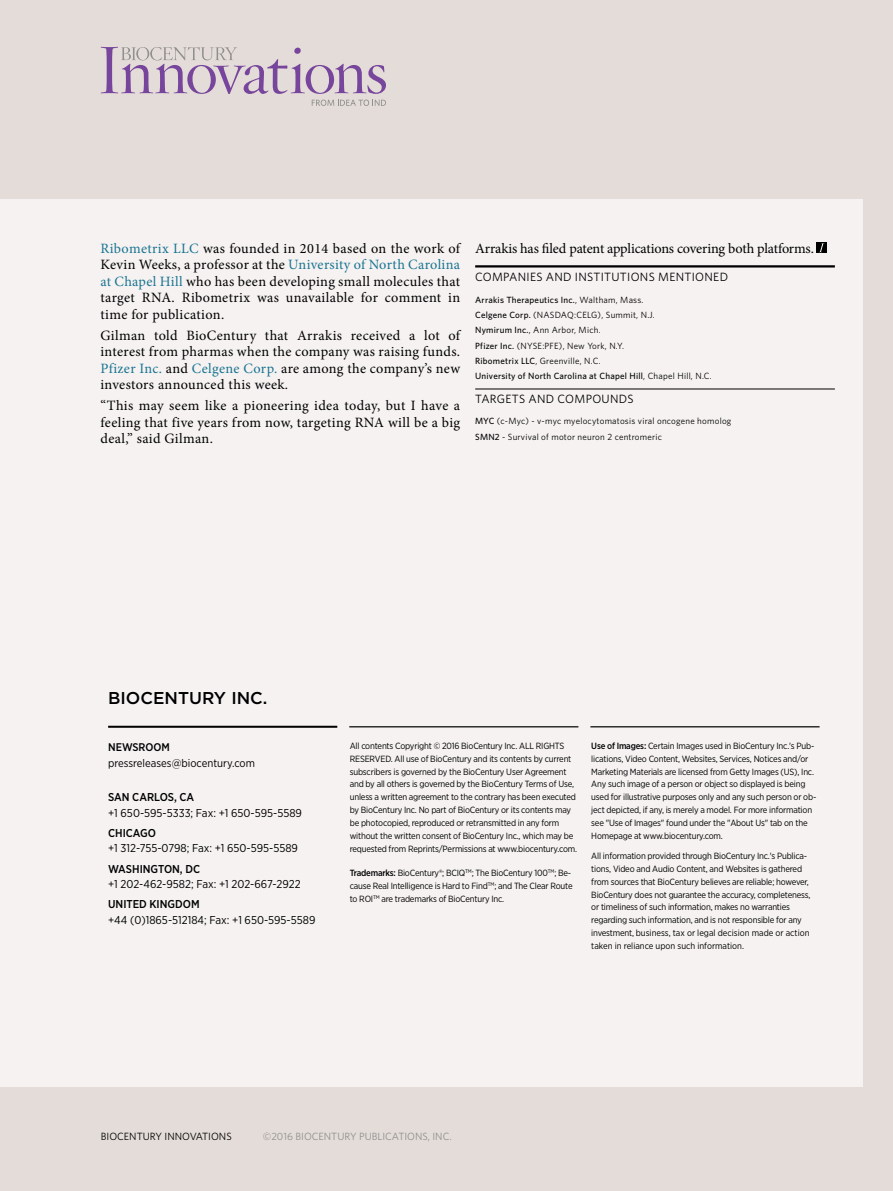
<style>
.page{position:relative;width:893px;height:1191px;background:#e4dcd8}
.page>*{position:absolute;margin:0;border:0;box-sizing:border-box;transform-origin:0 0}
.t1{font:500 17.1px "Gotham";color:#000}
.body_text{font:14.25px/16.5px "Minion Pro";letter-spacing:.015em;color:#000;text-align:justify}
.body_text-2{font:14.25px "Minion Pro";letter-spacing:-.01em;color:#000}
.co_inst_hed{font:12px "Whitney";letter-spacing:.025em;color:#000}
.target-ref_hed{font:12px "Whitney";letter-spacing:.025em;color:#000}
.t2{font:11.4px "Gotham Narrow";color:#000}
.t3{font:500 11.4px "Gotham Narrow";color:#000}
.t4{font:11.1px "Gotham Narrow";color:#000}
.t5{font:500 11.1px "Gotham Narrow";color:#000}
.t6{font:10.5px "Whitney";color:#8f8f8d}
.t7{font:10.5px "Whitney";color:#000}
.t8{font:9px/12.9px "Gotham Narrow";letter-spacing:-.02em;color:#000}
.co_inst_list{font:9px "Whitney";letter-spacing:.025em;color:#000}
.co_inst_list-2{font:500 9px "Whitney";letter-spacing:.025em;color:#000}
.target_list{font:9px "Whitney";letter-spacing:.025em;color:#000}
.s1{color:#1a7491}
.s2{font-weight:400}
.s3{font-weight:500}
</style>
<div class="page">
<div style="left:0;top:199px;width:863px;height:887px;background:#f5f2f1"></div>
<svg style="left:101px;top:47px;width:285px;height:47px"></svg>
<svg style="left:312px;top:100px;width:74px;height:6px"></svg>
<hr style="left:475px;top:265px;width:360px;height:2px;background:#000">
<hr style="left:475px;top:388px;width:360px;height:1px;background:#000">
<div style="left:816px;top:242px;width:11px;height:11px;background:#000"></div>
<svg style="left:819px;top:243px;width:5px;height:9px"></svg>
<hr style="left:108px;top:725px;width:229px;height:2px;background:#000">
<hr style="left:349px;top:726px;width:229px;height:1px;background:#000">
<hr style="left:590px;top:726px;width:230px;height:1px;background:#000">
<p class="body_text" style="left:100px;top:240px;width:361px"><span class="s1">Ribometrix LLC</span> was founded in 2014 based on the work of Kevin Weeks, a professor at the <span class="s1">University of North Carolina at Chapel Hill</span> who has been developing small molecules that target RNA. Ribometrix was unavailable for comment in time for publication.</p>
<p class="body_text" style="left:100px;top:327px;width:361px">Gilman told BioCentury that Arrakis received a lot of interest from pharmas when the company was raising funds.<br><span class="s1">Pfizer Inc.</span> and <span class="s1">Celgene Corp.</span> are among the company’s new investors announced this week.</p>
<p class="body_text" style="left:100px;top:397px;width:361px">“This may seem like a pioneering idea today, but I have a feeling that five years from now, targeting RNA will be a big deal,” said Gilman.</p>
<p class="body_text-2" style="left:475px;top:239px;width:340px">Arrakis has filed patent applications covering both platforms.</p>
<p class="co_inst_hed" style="left:475px;top:269px;width:254px">COMPANIES AND INSTITUTIONS MENTIONED</p>
<p class="co_inst_list-2" style="left:475px;top:293px;width:170px">Arrakis Therapeutics Inc.<span class="s2">, Waltham, Mass.</span></p>
<p class="co_inst_list" style="left:475px;top:309px;width:181px"><span class="s3">Celgene Corp.</span> (NASDAQ:CELG), Summit, N.J.</p>
<p class="co_inst_list" style="left:475px;top:324px;width:127px"><span class="s3">Nymirum Inc.</span>, Ann Arbor, Mich.</p>
<p class="co_inst_list" style="left:475px;top:339px;width:151px"><span class="s3">Pfizer Inc.</span> (NYSE:PFE), New York, N.Y.</p>
<p class="co_inst_list" style="left:475px;top:355px;width:127px"><span class="s3">Ribometrix LLC</span>, Greenville, N.C.</p>
<p class="co_inst_list-2" style="left:475px;top:370px;width:238px">University of North Carolina at Chapel Hill<span class="s2">, Chapel Hill, N.C.</span></p>
<p class="target-ref_hed" style="left:475px;top:391px;width:160px">TARGETS AND COMPOUNDS</p>
<p class="target_list" style="left:475px;top:415px;width:258px"><span class="s3">MYC</span> (c-Myc) - v-myc myelocytomatosis viral oncogene homolog</p>
<p class="target_list" style="left:475px;top:431px;width:188px"><span class="s3">SMN2</span> - Survival of motor neuron 2 centromeric</p>
<p class="t1" style="left:108px;top:686px;width:161px">BIOCENTURY INC.</p>
<p class="t5" style="left:108px;top:739px;width:63px">NEWSROOM</p>
<p class="t4" style="left:108px;top:756px;width:148px">pressreleases@biocentury.com</p>
<p class="t3" style="left:108px;top:789px;width:88px">SAN CARLOS, CA</p>
<p class="t2" style="left:108px;top:805px;width:195px">+1 650-595-5333; Fax: +1 650-595-5589</p>
<p class="t3" style="left:108px;top:825px;width:49px">CHICAGO</p>
<p class="t2" style="left:108px;top:841px;width:191px">+1 312-755-0798; Fax: +1 650-595-5589</p>
<p class="t3" style="left:108px;top:861px;width:93px">WASHINGTON, DC</p>
<p class="t2" style="left:108px;top:877px;width:194px">+1 202-462-9582; Fax: +1 202-667-2922</p>
<p class="t3" style="left:108px;top:897px;width:93px">UNITED KINGDOM</p>
<p class="t2" style="left:108px;top:913px;width:209px">+44 (0)1865-512184; Fax: +1 650-595-5589</p>
<p class="t8" style="left:350px;top:739px;width:229px">All contents Copyright © 2016 BioCentury Inc. ALL RIGHTS RESERVED. All use of BioCentury and its contents by current subscribers is governed by the BioCentury User Agreement and by all others is governed by the BioCentury Terms of Use, unless a written agreement to the contrary has been executed by BioCentury Inc. No part of BioCentury or its contents may be photocopied, reproduced or retransmitted in any form without the written consent of BioCentury Inc., which may be requested from Reprints/Permissions at www.biocentury.com.</p>
<p class="t8" style="left:350px;top:866px;width:224px"><span class="s3">Trademarks:</span> BioCentury®; BCIQ<sup>TM</sup>; The BioCentury 100<sup>TM</sup>; Be&shy;cause Real Intelligence is Hard to Find<sup>TM</sup>; and The Clear Route to ROI<sup>TM</sup> are trademarks of BioCentury Inc.</p>
<p class="t8" style="left:591px;top:739px;width:226px"><span class="s3">Use of Images:</span> Certain Images used in BioCentury Inc.'s Pub&shy;lications, Video Content, Websites, Services, Notices and/or Marketing Materials are licensed from Getty Images (US), Inc.<br>Any such image of a person or object so displayed is being used for illustrative purposes only and any such person or ob&shy;ject depicted, if any, is merely a model. For more information see "Use of Images" found under the "About Us" tab on the Homepage at www.biocentury.com.</p>
<p class="t8" style="left:591px;top:849px;width:221px">All information provided through BioCentury Inc.'s Publica&shy;tions, Video and Audio Content, and Websites is gathered from sources that BioCentury believes are reliable; however, BioCentury does not guarantee the accuracy, completeness, or timeliness of such information, makes no warranties regarding such information, and is not responsible for any investment, business, tax or legal decision made or action taken in reliance upon such information.</p>
<p class="t7" style="left:101px;top:1129px;width:132px">BIOCENTURY INNOVATIONS</p>
<p class="t6" style="left:263px;top:1129px;width:190px">©2016 BIOCENTURY PUBLICATIONS, INC.</p>
</div>
